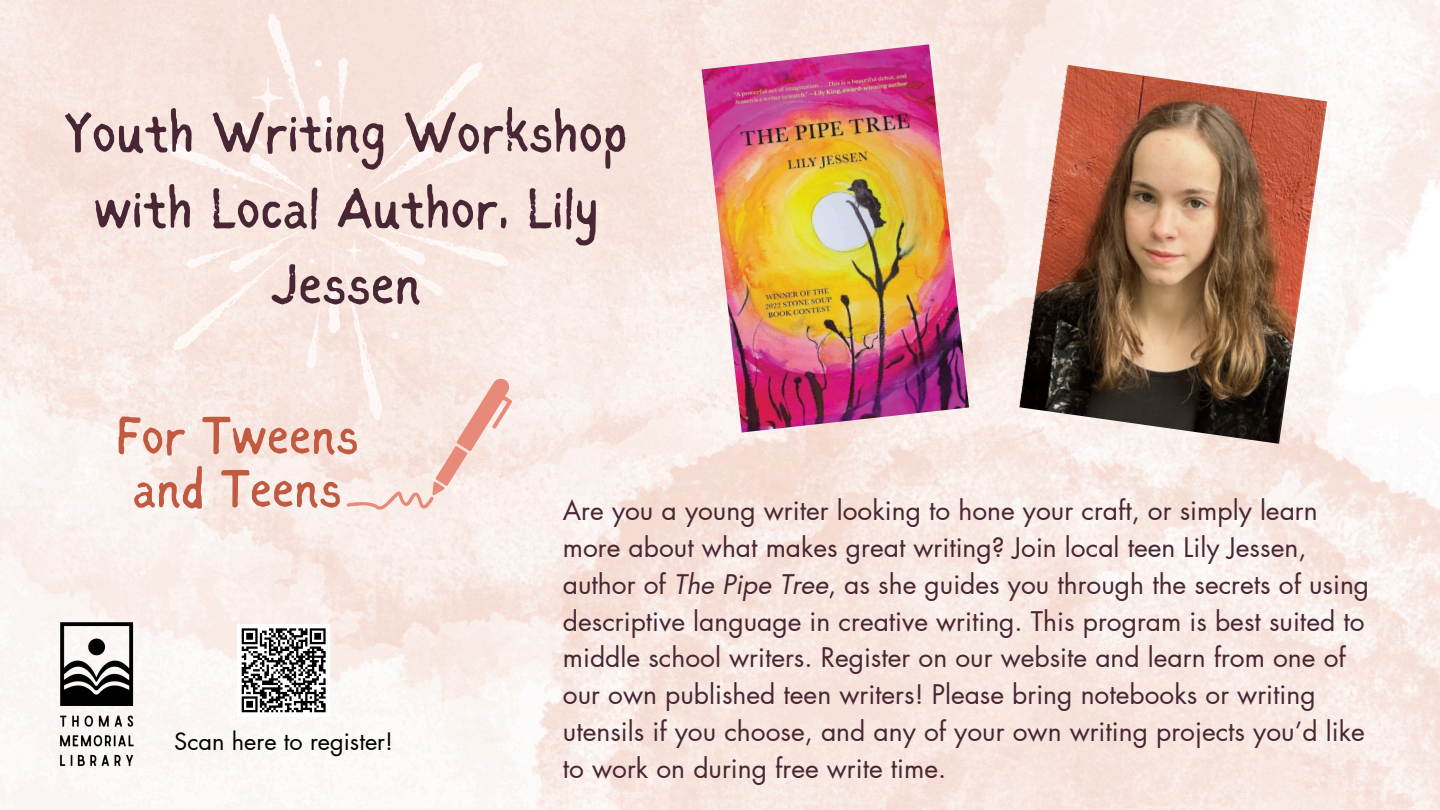
<style>
.page{position:relative;width:1440px;height:810px;background:#fff}
.page>*{position:absolute;margin:0;border:0;box-sizing:border-box;transform-origin:0 0}
.t1{font:57.8px/75.9px "Sigher";color:#492633;text-align:center}
.t2{font:53.9px/53.2px "Sigher";color:#c15a40;text-align:center}
.t3{font:26.4px/36.8px "Futura LT Pro";color:#492633}
.t4{font:23.5px "Futura LT Pro";color:#000}
.s1{font-style:italic}
</style>
<div class="page">
<img style="left:1019px;top:65px;width:308px;height:379px">
<img style="left:702px;top:44px;width:267px;height:389px">
<svg style="left:241px;top:628px;width:85px;height:85px"></svg>
<svg style="left:166px;top:13px;width:346px;height:497px"></svg>
<img style="left:48px;top:610px;width:100px;height:167px">
<p class="t1" style="left:65px;top:99px;width:565px">Youth Writing Workshop with Local Author, Lily<br>Jessen</p>
<p class="t2" style="left:116px;top:413px;width:245px">For Tweens and Teens</p>
<p class="t4" style="left:174px;top:730px;width:220px">Scan here to register!</p>
<p class="t3" style="left:563px;top:493px;width:808px">Are you a young writer looking to hone your craft, or simply learn more about what makes great writing? Join local teen Lily Jessen, author of <span class="s1">The Pipe Tree</span>, as she guides you through the secrets of using descriptive language in creative writing. This program is best suited to middle school writers. Register on our website and learn from one of our own published teen writers! Please bring notebooks or writing utensils if you choose, and any of your own writing projects you’d like to work on during free write time.</p>
</div>
